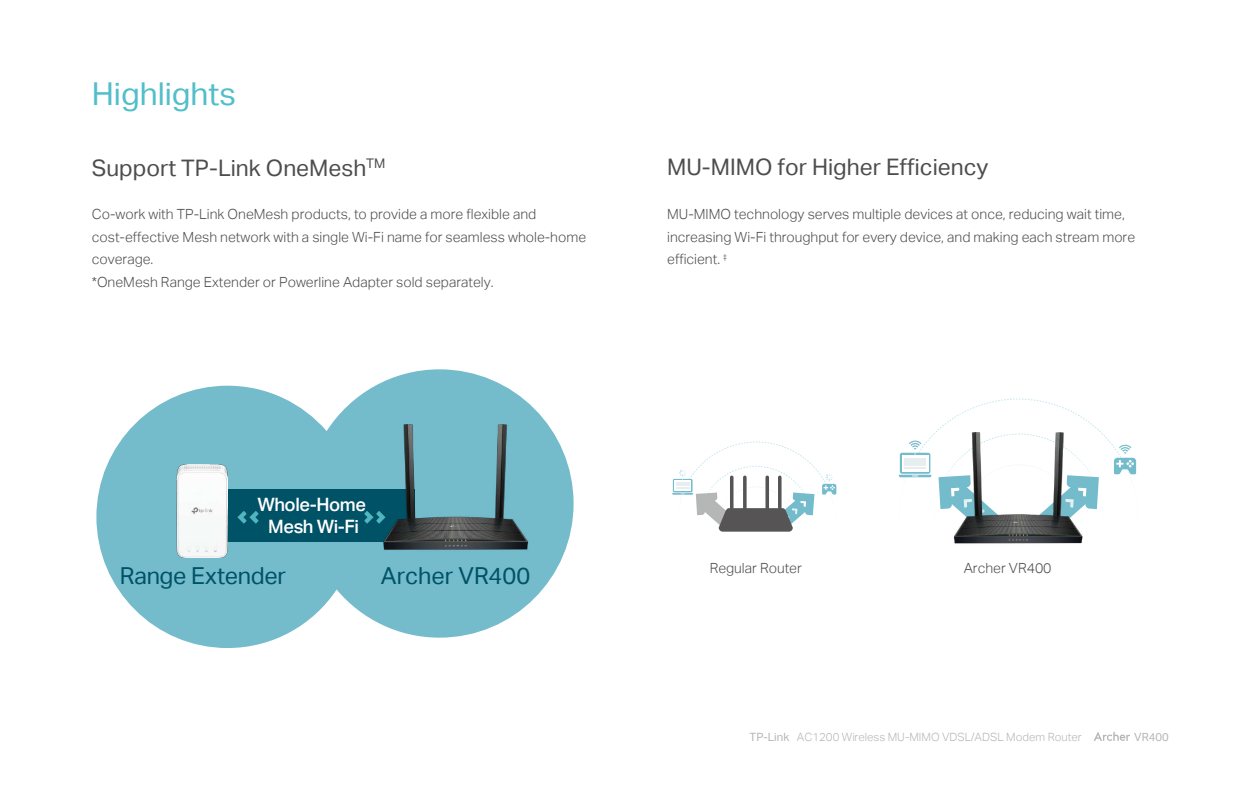
<style>
.page{position:relative;width:1260px;height:788px;background:#fff}
.page>*{position:absolute;margin:0;border:0;box-sizing:border-box;transform-origin:0 0}
.t1{font:31.5px "TP Link Aktiv Regular";color:#51beca}
.t2{font:23.36px "TP Link Aktiv Regular";letter-spacing:-.015em;color:#005267}
.t3{font:22.75px "TP Link Aktiv Regular";color:#4d4d4d}
.t4{font:18.38px/22.1px "TP Link Aktiv Medium";letter-spacing:-.025em;color:#fff;text-align:center}
.t5{font:14px/22.8px "TP Link Aktiv Light";color:#4d4d4d}
.t6{font:11.38px "TP Link Aktiv Light";color:#b5b5b5}
.t7{font:11.2px "TP Link Aktiv Regular";color:#b5b5b5}
.s1{font-family:"TP Link Aktiv Regular"}
</style>
<div class="page">
<svg style="left:96px;top:369px;width:478px;height:279px;fill:#74bbcb"></svg>
<div style="left:197px;top:488px;width:218px;height:53px;background:#005267"></div>
<svg style="left:237px;top:511px;width:22px;height:12px"></svg>
<svg style="left:364px;top:511px;width:17px;height:12px"></svg>
<img style="left:176px;top:464px;width:51px;height:93px">
<img style="left:381px;top:424px;width:149px;height:132px">
<svg style="left:898px;top:398px;width:239px;height:111px"></svg>
<svg style="left:672px;top:441px;width:164px;height:90px"></svg>
<svg style="left:730px;top:475px;width:4px;height:36px"></svg>
<svg style="left:743px;top:475px;width:4px;height:36px"></svg>
<hr style="left:766px;top:475px;width:3px;height:36px;background:#565455;border-radius:2px">
<svg style="left:778px;top:475px;width:4px;height:36px"></svg>
<img style="left:952px;top:432px;width:132px;height:112px">
<svg style="left:1094px;top:731px;width:36px;height:9px"></svg>
<h1 class="t1" style="left:92px;top:76px;width:146px">Highlights</h1>
<h3 class="t3" style="left:92px;top:154px;width:295px">Support TP-Link OneMesh<sup>TM</sup></h3>
<h3 class="t3" style="left:667px;top:154px;width:323px">MU-MIMO for Higher Efficiency</h3>
<p class="t5" style="left:92px;top:203px;width:496px">Co-work with TP-Link OneMesh products, to provide a more flexible and cost-effective Mesh network with a single Wi-Fi name for seamless whole-home coverage.<br>*OneMesh Range Extender or Powerline Adapter sold separately.</p>
<p class="t5" style="left:667px;top:203px;width:470px">MU-MIMO technology serves multiple devices at once, reducing wait time, increasing Wi-Fi throughput for every device, and making each stream more efficient. <sup>‡</sup></p>
<h3 class="t4" style="left:257px;top:494px;width:110px">Whole-Home<br>Mesh Wi-Fi</h3>
<h2 class="t2" style="left:120px;top:561px;width:167px">Range Extender</h2>
<h2 class="t2" style="left:381px;top:561px;width:151px">Archer VR400</h2>
<p class="t5" style="left:964px;top:557px;width:89px">Archer VR400</p>
<p class="t5" style="left:710px;top:557px;width:94px">Regular Router</p>
<p class="t6" style="left:750px;top:730px;width:334px"><span class="s1">TP-Link</span> AC1200 Wireless MU-MIMO VDSL/ADSL Modem Router</p>
<p class="t7" style="left:1134px;top:730px;width:36px">VR400</p>
</div>
